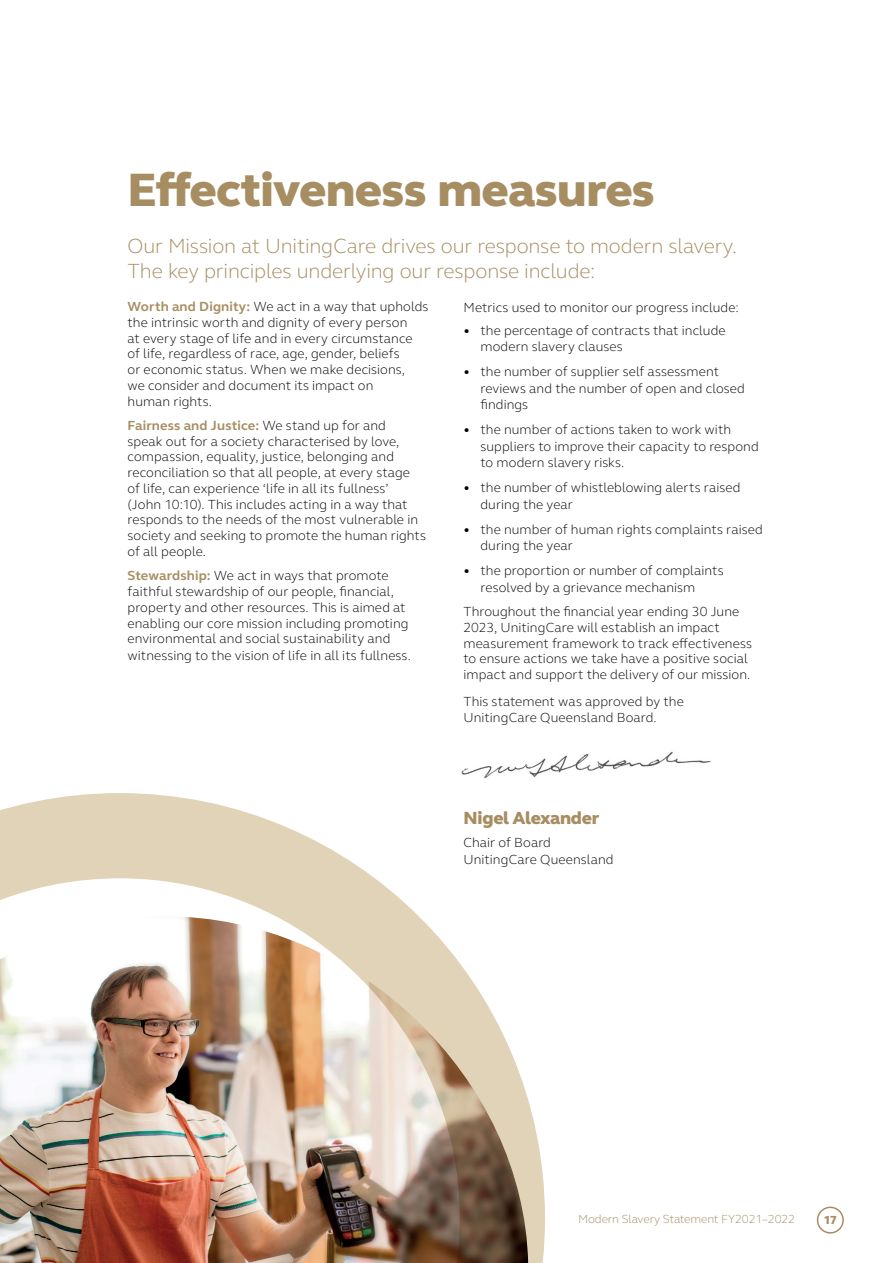
<style>
.page{position:relative;width:893px;height:1263px;background:#fff}
.page>*{position:absolute;margin:0;border:0;box-sizing:border-box;transform-origin:0 0}
.t1{font:800 48px "FS Elliot";letter-spacing:-.01em;color:#a78d62}
.t2{font:300 21px/25.5px "FS Elliot";letter-spacing:-.01em;color:#a78d62}
.t3{font:800 18px "FS Elliot";letter-spacing:-.01em;color:#a78d62}
.t4{font:300 13.5px/15.8px "FS Elliot";letter-spacing:.005em;color:#000}
.t5{font:300 12px "FS Elliot";letter-spacing:-.01em;color:#a78d62}
.t6{font:800 12px "FS Elliot";color:#a78d62}
.s1{font-weight:700;color:#a78d62}
</style>
<div class="page">
<img style="left:0;top:793px;width:545px;height:470px">
<img style="left:459px;top:751px;width:252px;height:48px">
<div style="left:817px;top:1206px;width:27px;height:27px;border:2px solid #a78d62;border-radius:50%"></div>
<h1 class="t1" style="left:128px;top:158px;width:529px">Effectiveness measures</h1>
<h2 class="t2" style="left:128px;top:232px;width:611px">Our Mission at UnitingCare drives our response to modern slavery.<br>The key principles underlying our response include:</h2>
<p class="t4" style="left:128px;top:298px;width:302px"><span class="s1">Worth and Dignity:</span> We act in a way that upholds the intrinsic worth and dignity of every person<br>at every stage of life and in every circumstance of life, regardless of race, age, gender, beliefs<br>or economic status. When we make decisions,<br>we consider and document its impact on<br>human rights.</p>
<p class="t4" style="left:128px;top:417px;width:300px"><span class="s1">Fairness and Justice:</span> We stand up for and<br>speak out for a society characterised by love, compassion, equality, justice, belonging and reconciliation so that all people, at every stage<br>of life, can experience ‘life in all its fullness’<br>(John 10:10). This includes acting in a way that responds to the needs of the most vulnerable in society and seeking to promote the human rights of all people.</p>
<p class="t4" style="left:128px;top:567px;width:285px"><span class="s1">Stewardship:</span> We act in ways that promote faithful stewardship of our people, financial, property and other resources. This is aimed at enabling our core mission including promoting environmental and social sustainability and witnessing to the vision of life in all its fullness.</p>
<p class="t4" style="left:463px;top:299px;width:277px">Metrics used to monitor our progress include:</p>
<p class="t4" style="left:480px;top:322px;width:247px;line-height:16.5px;text-indent:-17px">• the percentage of contracts that include modern slavery clauses</p>
<p class="t4" style="left:480px;top:363px;width:266px;line-height:16.5px;text-indent:-17px">• the number of supplier self assessment reviews and the number of open and closed findings</p>
<p class="t4" style="left:480px;top:421px;width:280px;line-height:16.5px;text-indent:-17px">• the number of actions taken to work with suppliers to improve their capacity to respond to modern slavery risks.</p>
<p class="t4" style="left:480px;top:479px;width:261px;line-height:16.5px;text-indent:-17px">• the number of whistleblowing alerts raised during the year</p>
<p class="t4" style="left:480px;top:521px;width:284px;line-height:16.5px;text-indent:-17px">• the number of human rights complaints raised during the year</p>
<p class="t4" style="left:480px;top:562px;width:245px;line-height:16.5px;text-indent:-17px">• the proportion or number of complaints resolved by a grievance mechanism</p>
<p class="t4" style="left:463px;top:603px;width:290px">Throughout the financial year ending 30 June 2023, UnitingCare will establish an impact measurement framework to track effectiveness to ensure actions we take have a positive social impact and support the delivery of our mission.</p>
<p class="t4" style="left:463px;top:693px;width:222px">This statement was approved by the<br>UnitingCare Queensland Board.</p>
<h3 class="t3" style="left:463px;top:806px;width:137px">Nigel Alexander</h3>
<p class="t4" style="left:463px;top:834px;width:152px;line-height:16.5px">Chair of Board<br>UnitingCare Queensland</p>
<p class="t5" style="left:578px;top:1211px;width:219px">Modern Slavery Statement FY2021–2022</p>
<p class="t6" style="left:824px;top:1212px;width:15px">17</p>
</div>
